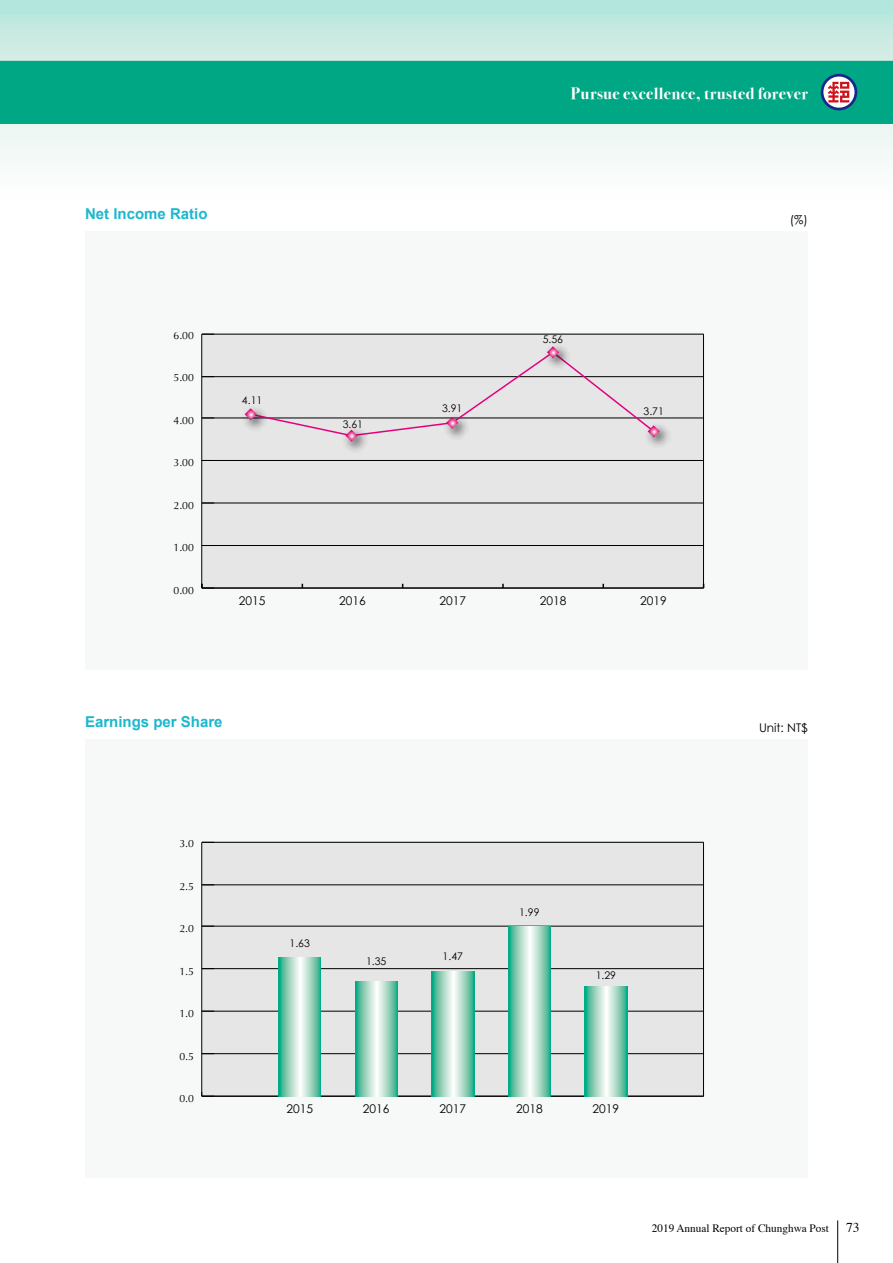
<style>
.page{position:relative;width:893px;height:1263px;background:#fff}
.page>*{position:absolute;margin:0;border:0;box-sizing:border-box;transform-origin:0 0}
.t1{font:700 16.5px "Bodoni Svty Two ITCTT";letter-spacing:.025em;color:#fff}
.t2{font:700 15px "Arial";color:#1bb8ce}
.t3{font:13.5px "Times";color:#000}
.t4{font:12px "Century Gothic";color:#000}
.t5{font:11.25px "Times";color:#000}
.t6{font:10.5px "Optima";color:#000}
.t7{font:10.5px "Century Gothic";color:#000}
</style>
<div class="page">
<svg style="left:0;top:0;width:893px;height:160px"></svg>
<div style="left:0;top:61px;width:893px;height:62px;background:#00a784"></div>
<svg style="left:821px;top:74px;width:36px;height:36px"></svg>
<hr style="left:837px;top:1220px;width:1px;height:43px;background:#000">
<div style="left:85px;top:740px;width:723px;height:438px;background:#f7f8f8"></div>
<div style="left:202px;top:842px;width:502px;height:255px;background:#e6e6e6"></div>
<hr style="left:201px;top:842px;width:1px;height:254px;background:#000">
<hr style="left:703px;top:842px;width:1px;height:254px;background:#000">
<svg style="left:201px;top:1092px;width:13px;height:5px"></svg>
<hr style="left:202px;top:1096px;width:502px;height:1px;background:#000">
<hr style="left:202px;top:1053px;width:502px;height:1px;background:#000">
<hr style="left:202px;top:1011px;width:502px;height:1px;background:#000">
<hr style="left:202px;top:968px;width:502px;height:1px;background:#000">
<hr style="left:202px;top:926px;width:502px;height:1px;background:#000">
<hr style="left:202px;top:884px;width:502px;height:1px;background:#000">
<hr style="left:202px;top:842px;width:502px;height:1px;background:#000">
<svg style="left:432px;top:971px;width:42px;height:125px;background:#99d5c1"></svg>
<svg style="left:508px;top:927px;width:43px;height:169px;background:#96d4c0"></svg>
<svg style="left:585px;top:986px;width:42px;height:110px;background:#99d5c1"></svg>
<svg style="left:278px;top:957px;width:43px;height:139px;background:#95d4c0"></svg>
<svg style="left:355px;top:981px;width:42px;height:115px;background:#99d5c1"></svg>
<div style="left:85px;top:232px;width:723px;height:438px;background:#f7f8f8"></div>
<div style="left:202px;top:334px;width:502px;height:255px;background:#e6e6e6"></div>
<hr style="left:201px;top:334px;width:1px;height:254px;background:#000">
<hr style="left:703px;top:334px;width:1px;height:254px;background:#000">
<svg style="left:201px;top:584px;width:13px;height:5px"></svg>
<hr style="left:202px;top:588px;width:502px;height:1px;background:#000">
<hr style="left:202px;top:545px;width:502px;height:1px;background:#000">
<hr style="left:202px;top:503px;width:502px;height:1px;background:#000">
<hr style="left:202px;top:460px;width:502px;height:1px;background:#000">
<hr style="left:202px;top:418px;width:502px;height:1px;background:#000">
<hr style="left:202px;top:376px;width:502px;height:1px;background:#000">
<hr style="left:202px;top:334px;width:502px;height:1px;background:#000">
<img style="left:650px;top:417px;width:27px;height:29px">
<img style="left:346px;top:442px;width:20px;height:9px">
<img style="left:236px;top:414px;width:9px;height:5px">
<svg style="left:245px;top:346px;width:415px;height:96px"></svg>
<h1 class="t1" style="left:571px;top:80px;width:239px">Pursue excellence, trusted forever</h1>
<p class="t2" style="left:85px;top:204px;width:124px">Net Income Ratio</p>
<p class="t6" style="left:174px;top:329px;width:22px">6.00</p>
<p class="t6" style="left:174px;top:372px;width:22px">5.00</p>
<p class="t6" style="left:174px;top:414px;width:22px">4.00</p>
<p class="t6" style="left:174px;top:457px;width:22px">3.00</p>
<p class="t6" style="left:174px;top:499px;width:22px">2.00</p>
<p class="t6" style="left:174px;top:542px;width:22px">1.00</p>
<p class="t6" style="left:174px;top:584px;width:22px">0.00</p>
<p class="t7" style="left:242px;top:394px;width:22px">4.11</p>
<p class="t7" style="left:343px;top:418px;width:22px">3.61</p>
<p class="t7" style="left:442px;top:402px;width:22px">3.91</p>
<p class="t7" style="left:543px;top:333px;width:22px">5.56</p>
<p class="t7" style="left:643px;top:405px;width:22px">3.71</p>
<p class="t4" style="left:239px;top:593px;width:28px">2015</p>
<p class="t4" style="left:339px;top:593px;width:28px">2016</p>
<p class="t4" style="left:439px;top:593px;width:28px">2017</p>
<p class="t4" style="left:540px;top:593px;width:28px">2018</p>
<p class="t4" style="left:640px;top:593px;width:28px">2019</p>
<p class="t4" style="left:790px;top:212px;width:20px">(%)</p>
<p class="t2" style="left:85px;top:712px;width:139px">Earnings per Share</p>
<p class="t4" style="left:759px;top:720px;width:50px">Unit: NT$</p>
<p class="t6" style="left:179px;top:837px;width:16px">3.0</p>
<p class="t6" style="left:179px;top:880px;width:16px">2.5</p>
<p class="t6" style="left:179px;top:922px;width:16px">2.0</p>
<p class="t6" style="left:179px;top:965px;width:16px">1.5</p>
<p class="t6" style="left:179px;top:1007px;width:16px">1.0</p>
<p class="t6" style="left:179px;top:1050px;width:16px">0.5</p>
<p class="t6" style="left:179px;top:1092px;width:16px">0.0</p>
<p class="t7" style="left:290px;top:936px;width:22px">1.63</p>
<p class="t7" style="left:366px;top:954px;width:22px">1.35</p>
<p class="t7" style="left:443px;top:950px;width:22px">1.47</p>
<p class="t7" style="left:519px;top:906px;width:22px">1.99</p>
<p class="t7" style="left:596px;top:968px;width:22px">1.29</p>
<p class="t4" style="left:286px;top:1101px;width:28px">2015</p>
<p class="t4" style="left:363px;top:1101px;width:28px">2016</p>
<p class="t4" style="left:439px;top:1101px;width:28px">2017</p>
<p class="t4" style="left:516px;top:1101px;width:28px">2018</p>
<p class="t4" style="left:593px;top:1101px;width:28px">2019</p>
<p class="t5" style="left:652px;top:1217px;width:179px">2019 Annual Report of Chunghwa Post</p>
<p class="t3" style="left:846px;top:1214px;width:15px">73</p>
</div>
